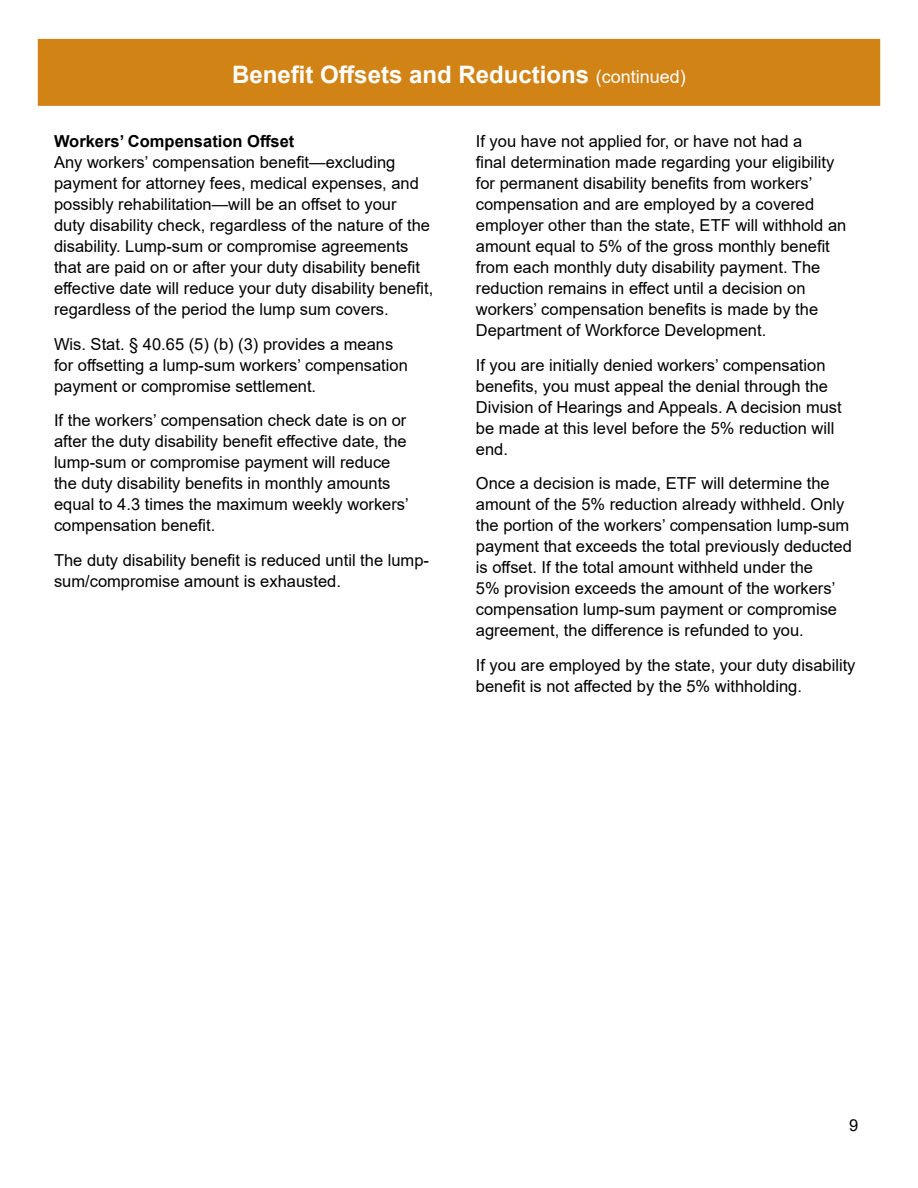
<style>
.page{position:relative;width:918px;height:1188px;background:#fff}
.page>*{position:absolute;margin:0;border:0;box-sizing:border-box;transform-origin:0 0}
.t1{font:700 24px "Arial";color:#fff}
.t2{font:16.5px/21px "Arial";color:#000}
.t3{font:700 16.5px "Arial";color:#000}
.s1{font-weight:400;font-size:18px}
</style>
<div class="page">
<div style="left:38px;top:39px;width:842px;height:67px;background:#d18316;border:2px solid #d18316"></div>
<h1 class="t1" style="left:232px;top:57px;width:455px">Benefit Offsets and Reductions <span class="s1">(continued)</span></h1>
<p class="t3" style="left:54px;top:130px;width:242px">Workers’ Compensation Offset</p>
<p class="t2" style="left:54px;top:152px;width:381px">Any workers’ compensation benefit—excluding payment for attorney fees, medical expenses, and possibly rehabilitation—will be an offset to your<br>duty disability check, regardless of the nature of the disability. Lump-sum or compromise agreements that are paid on or after your duty disability benefit effective date will reduce your duty disability benefit, regardless of the period the lump sum covers.</p>
<p class="t2" style="left:54px;top:333px;width:355px">Wis. Stat. § 40.65 (5) (b) (3) provides a means for offsetting a lump-sum workers’ compensation payment or compromise settlement.</p>
<p class="t2" style="left:54px;top:410px;width:356px">If the workers’ compensation check date is on or after the duty disability benefit effective date, the lump-sum or compromise payment will reduce the duty disability benefits in monthly amounts equal to 4.3 times the maximum weekly workers’ compensation benefit.</p>
<p class="t2" style="left:54px;top:549px;width:377px">The duty disability benefit is reduced until the lump&shy;sum/compromise amount is exhausted.</p>
<p class="t2" style="left:476px;top:131px;width:372px">If you have not applied for, or have not had a<br>final determination made regarding your eligibility for permanent disability benefits from workers’ compensation and are employed by a covered employer other than the state, ETF will withhold an amount equal to 5% of the gross monthly benefit from each monthly duty disability payment. The reduction remains in effect until a decision on workers’ compensation benefits is made by the Department of Workforce Development.</p>
<p class="t2" style="left:476px;top:354px;width:367px">If you are initially denied workers’ compensation benefits, you must appeal the denial through the Division of Hearings and Appeals. A decision must be made at this level before the 5% reduction will end.</p>
<p class="t2" style="left:476px;top:473px;width:378px">Once a decision is made, ETF will determine the amount of the 5% reduction already withheld. Only the portion of the workers’ compensation lump-sum payment that exceeds the total previously deducted is offset. If the total amount withheld under the<br>5% provision exceeds the amount of the workers’ compensation lump-sum payment or compromise agreement, the difference is refunded to you.</p>
<p class="t2" style="left:476px;top:654px;width:381px">If you are employed by the state, your duty disability benefit is not affected by the 5% withholding.</p>
<p class="t2" style="left:849px;top:1114px;width:11px">9</p>
</div>
